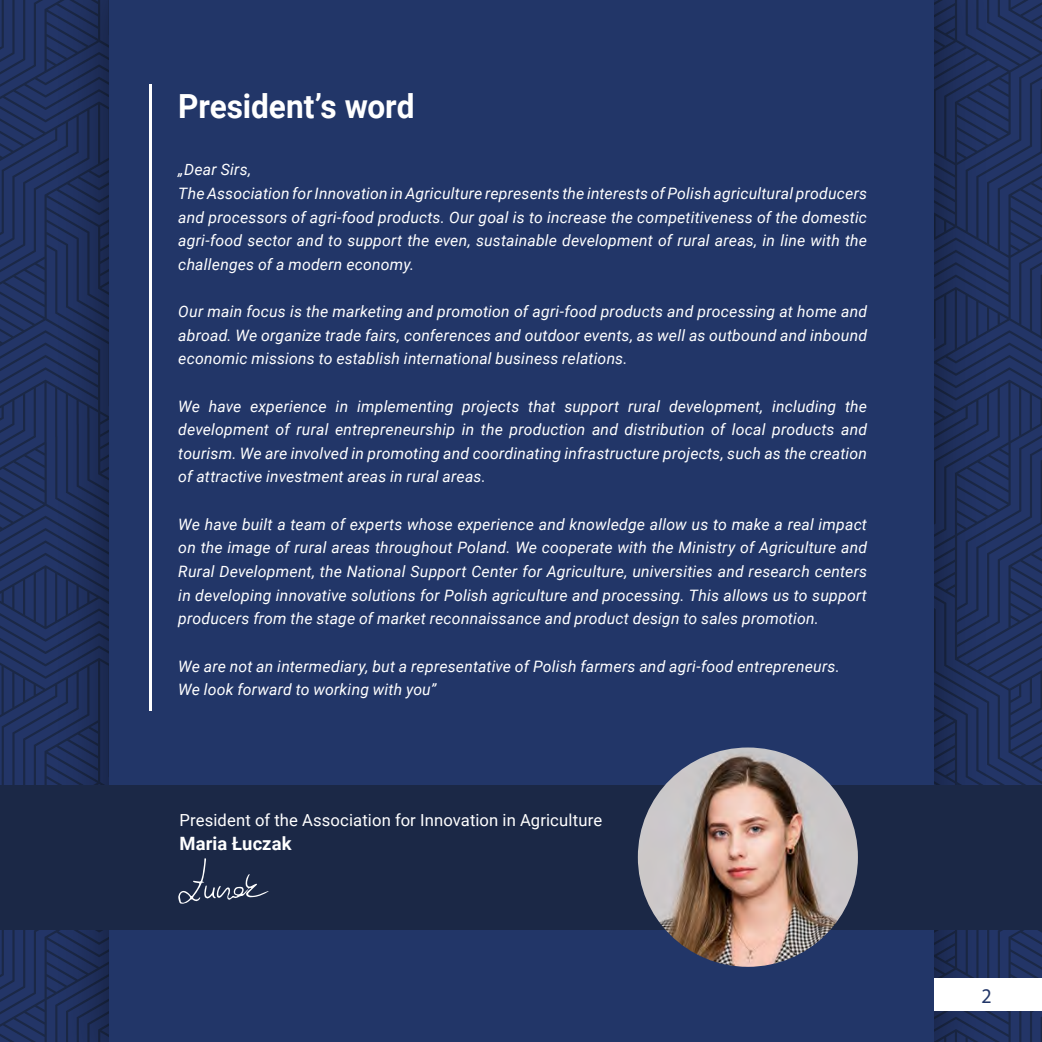
<style>
.page{position:relative;width:1042px;height:1042px;background:#fff}
.page>*{position:absolute;margin:0;border:0;box-sizing:border-box;transform-origin:0 0}
.t1{font:700 33.25px "Roboto";letter-spacing:-.005em;color:#fff;scale:.95 1}
.t2{font:21px "Myriad Pro";color:#223668;scale:.95 1}
.t3{font:700 18.38px "Roboto";letter-spacing:.005em;color:#fff}
.t4{font:16.62px "Roboto";letter-spacing:.01em;color:#fff}
.t5{font:italic 15.75px/23.6px "Roboto";letter-spacing:.01em;color:#fff;text-align:justify}
</style>
<div class="page">
<svg style="left:1px;top:0;width:53px;height:781px;background:#21325f"></svg>
<svg style="left:1px;top:781px;width:53px;height:261px;background:#21315f"></svg>
<svg style="left:990px;top:0;width:52px;height:781px;background:#21325f"></svg>
<svg style="left:990px;top:781px;width:52px;height:261px;background:#21325f"></svg>
<div style="left:54px;top:0;width:936px;height:1042px;background:#000;opacity:.5"></div>
<div style="left:109px;top:0;width:825px;height:1042px;background:#223668"></div>
<div style="left:0;top:785px;width:1042px;height:144px;background:#1b2846"></div>
<svg style="left:178px;top:858px;width:91px;height:46px"></svg>
<img style="left:0;top:0;width:1px;height:1042px">
<div style="left:934px;top:978px;width:108px;height:33px;background:#fff"></div>
<img style="left:638px;top:747px;width:220px;height:220px;border-radius:110px">
<hr style="left:149px;top:84px;width:3px;height:627px;background:#fff">
<h1 class="t1" style="left:178px;top:83px;width:250px">President’s word</h1>
<p class="t5" style="left:178px;top:157px;width:690px;text-align:left">„Dear Sirs,<br>The Association for Innovation in Agriculture represents the interests of Polish agricultural producers and processors of agri-food products. Our goal is to increase the competitiveness of the domestic agri-food sector and to support the even, sustainable development of rural areas, in line with the challenges of a modern economy.</p>
<p class="t5" style="left:178px;top:299px;width:690px">Our main focus is the marketing and promotion of agri-food products and processing at home and abroad. We organize trade fairs, conferences and outdoor events, as well as outbound and inbound economic missions to establish international business relations.</p>
<p class="t5" style="left:178px;top:394px;width:690px">We have experience in implementing projects that support rural development, including the development of rural entrepreneurship in the production and distribution of local products and tourism. We are involved in promoting and coordinating infrastructure projects, such as the creation of attractive investment areas in rural areas.</p>
<p class="t5" style="left:178px;top:512px;width:690px">We have built a team of experts whose experience and knowledge allow us to make a real impact on the image of rural areas throughout Poland. We cooperate with the Ministry of Agriculture and Rural Development, the National Support Center for Agriculture, universities and research centers in developing innovative solutions for Polish agriculture and processing. This allows us to support producers from the stage of market reconnaissance and product design to sales promotion.</p>
<p class="t5" style="left:178px;top:653px;width:663px">We are not an intermediary, but a representative of Polish farmers and agri-food entrepreneurs.<br>We look forward to working with you”</p>
<p class="t4" style="left:179px;top:808px;width:424px">President of the Association for Innovation in Agriculture</p>
<p class="t3" style="left:179px;top:830px;width:113px">Maria Łuczak</p>
<h2 class="t2" style="left:981px;top:982px;width:12px">2</h2>
</div>
